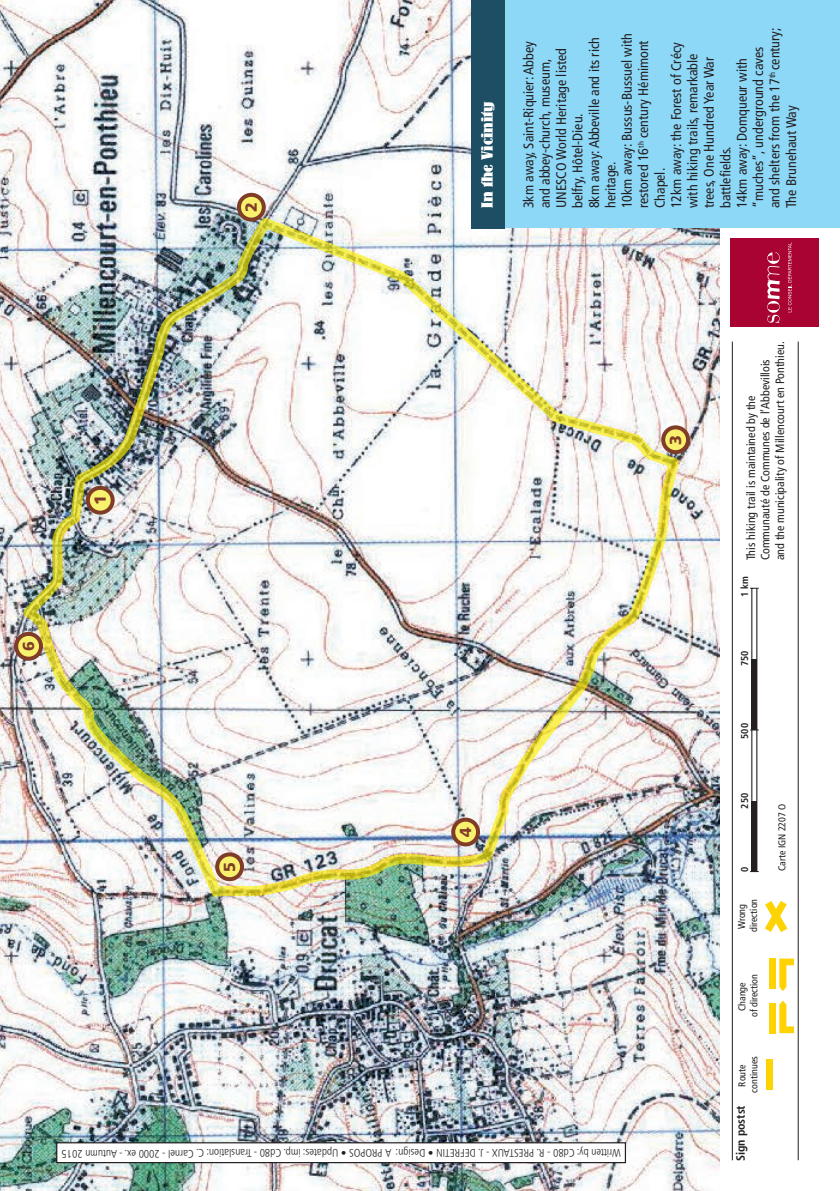
<style>
.page{position:relative;width:840px;height:1191px;background:#fff}
.page>*{position:absolute;margin:0;border:0;box-sizing:border-box;transform-origin:0 0}
.t1{font:500 16px "Lo Type";color:#fff}
.labeur__decouverte{font:900 16px "Frutiger";color:#7f3c26}
.labeur_alentour{font:condensed 14px/16.4px "Frutiger";color:#231f20}
.t2{font:condensed 12px/14.4px "Frutiger";color:#231f20}
.t3{font:700 condensed 12px "Frutiger";color:#231f20}
.t4{font:300 condensed 11px "Frutiger";letter-spacing:-.005em;color:#231f20}
.t5{font:condensed 10px/12px "Frutiger";color:#231f20;text-align:center}
.t6{font:700 condensed 10px "Frutiger";color:#231f20}
</style>
<div class="page">
<div style="left:729px;top:238px;width:89px;height:89px;background:#a80331"></div>
<svg style="left:767px;top:252px;width:13px;height:71px"></svg>
<svg style="left:787px;top:244px;width:4px;height:68px"></svg>
<img style="left:0;top:0;width:719px;height:1191px">
<div style="left:239px;top:195px;width:24px;height:25px;background:#f8f16e;border-radius:50%"></div>
<div style="left:237px;top:193px;width:28px;height:29px;border:4px solid #7f3c26;border-radius:50%"></div>
<svg style="left:662px;top:427px;width:25px;height:25px"></svg>
<div style="left:660px;top:425px;width:29px;height:29px;border:4px solid #7f3c26;border-radius:50%"></div>
<img style="left:21px;top:216px;width:659px;height:682px">
<div style="left:16px;top:634px;width:25px;height:24px;background:#f8f16e;border-radius:50%"></div>
<div style="left:14px;top:632px;width:29px;height:28px;border:4px solid #7f3c26;border-radius:50%"></div>
<div style="left:500px;top:0;width:339px;height:228px;background:#8dd7f7"></div>
<div style="left:471px;top:0;width:33px;height:228px;background:#1e4e64"></div>
<div style="left:765px;top:1060px;width:7px;height:30px;background:#fed304"></div>
<svg style="left:764px;top:900px;width:23px;height:32px"></svg>
<div style="left:768px;top:1003px;width:7px;height:30px;background:#fed304"></div>
<svg style="left:779px;top:1000px;width:14px;height:33px"></svg>
<div style="left:768px;top:958px;width:7px;height:30px;background:#fed304"></div>
<svg style="left:779px;top:958px;width:14px;height:33px"></svg>
<div style="left:751px;top:801px;width:5px;height:70px;background:#231f20"></div>
<div style="left:751px;top:659px;width:5px;height:71px;background:#231f20"></div>
<hr style="left:756px;top:588px;width:1px;height:283px;background:#231f20">
<hr style="left:751px;top:588px;width:1px;height:283px;background:#231f20">
<hr style="left:731px;top:341px;width:1px;height:819px;background:#231f20">
<hr style="left:797px;top:341px;width:1px;height:819px;background:#231f20">
<div style="left:57px;top:1142px;width:568px;height:20px;background:#fff"></div>
<div style="left:56px;top:1142px;width:569px;height:21px;border:1px solid #231f20"></div>
<p class="labeur__decouverte" style="left:241px;top:212px;width:11px;rotate:-90deg">2</p>
<p class="t1" style="left:478px;top:208px;width:108px;rotate:-90deg">In the Vicinity</p>
<p class="labeur_alentour" style="left:733px;top:208px;width:182px;rotate:-90deg">14km away: Domqueur with “muches”, underground caves and shelters from the 17<sup>th</sup> century;<br>The Brunehaut Way</p>
<p class="labeur_alentour" style="left:520px;top:208px;width:168px;rotate:-90deg">3km away, Saint-Riquier: Abbey and abbey-church, museum,<br>UNESCO World Heritage listed belfry, Hôtel-Dieu.</p>
<p class="labeur_alentour" style="left:585px;top:208px;width:172px;rotate:-90deg">8km away: Abbeville and its rich heritage.</p>
<p class="labeur_alentour" style="left:618px;top:208px;width:177px;rotate:-90deg">10km away: Bussus-Bussuel with restored 16<sup>th</sup> century Hémimont<br>Chapel.</p>
<p class="labeur_alentour" style="left:667px;top:208px;width:168px;rotate:-90deg">12km away: the Forest of Crécy with hiking trails, remarkable trees, One Hundred Year War battlefields.</p>
<p class="labeur__decouverte" style="left:19px;top:651px;width:11px;rotate:-90deg">6</p>
<p class="labeur__decouverte" style="left:90px;top:505px;width:11px;rotate:-90deg">1</p>
<p class="labeur__decouverte" style="left:220px;top:872px;width:11px;rotate:-90deg">5</p>
<p class="labeur__decouverte" style="left:455px;top:837px;width:11px;rotate:-90deg">4</p>
<p class="labeur__decouverte" style="left:665px;top:445px;width:11px;rotate:-90deg">3</p>
<p class="t4" style="left:620px;top:1159px;width:560px;rotate:180deg">Written by: Cd80 - R. PRESTAUX - J. DEFRETIN • Design: A PROPOS • Updates: imp. Cd80 - Translation: C. Carnel - 2000 ex. - Autumn 2015</p>
<p class="t2" style="left:743px;top:560px;width:221px;rotate:-90deg">This hiking trail is maintained by the<br>Communauté de Communes de l’Abbevillois and the municipality of Millencourt en Ponthieu.</p>
<p class="t6" style="left:738px;top:597px;width:22px;rotate:-90deg">1 km</p>
<p class="t6" style="left:738px;top:666px;width:17px;rotate:-90deg">750</p>
<p class="t6" style="left:738px;top:739px;width:17px;rotate:-90deg">500</p>
<p class="t6" style="left:738px;top:808px;width:17px;rotate:-90deg">250</p>
<p class="t6" style="left:738px;top:871px;width:7px;rotate:-90deg">0</p>
<p class="t5" style="left:735px;top:932px;width:35px;text-align:left;rotate:-90deg">Wrong direction</p>
<p class="t5" style="left:735px;top:1017px;width:45px;rotate:-90deg">Change<br>of direction</p>
<p class="t5" style="left:735px;top:1092px;width:38px;rotate:-90deg">Route continues</p>
<p class="t3" style="left:733px;top:1161px;width:58px;rotate:-90deg">Sign postst</p>
<p class="t5" style="left:775px;top:871px;width:69px;rotate:-90deg">Carte IGN 2207 O</p>
</div>
